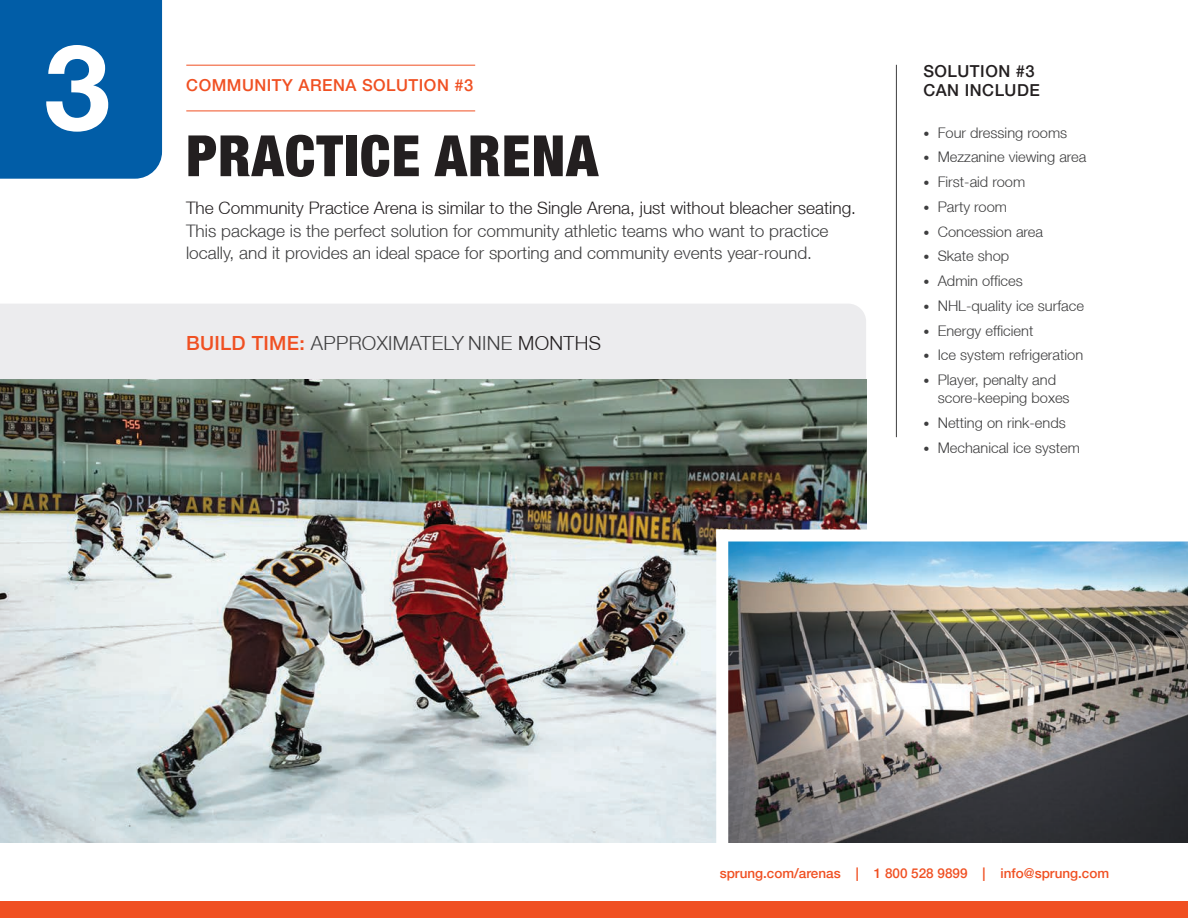
<style>
.page{position:relative;width:1188px;height:918px;background:#fff}
.page>*{position:absolute;margin:0;border:0;box-sizing:border-box;transform-origin:0 0}
.t1{font:700 119.25px "Helvetica Neue";color:#fff}
.t2{font:900 condensed 57px "Helvetica Neue LT";letter-spacing:.02em;color:#231f20}
.t3{font:300 19.5px "Helvetica Neue LT";letter-spacing:.015em;color:#3e3e3f}
.t4{font:300 17.25px/22.5px "Helvetica Neue LT";color:#3e3e3f}
.t5{font:500 16.5px "Helvetica Neue LT";letter-spacing:.03em;color:#f05022}
.t6{font:500 16.5px/19.8px "Helvetica Neue LT";letter-spacing:.03em;color:#231f20}
.t7{font:300 14.7px/18px "Helvetica Neue LT";color:#3e3e3f}
.t8{font:500 13.5px "Helvetica Neue LT";color:#f05022}
.s1{color:#231f20}
.s2{font-weight:500;color:#f05022}
.s3{font-size:12px}
</style>
<div class="page">
<div style="left:0;top:0;width:162px;height:179px;background:#015da7"></div>
<div style="left:0;top:304px;width:866px;height:76px;background:#ececee"></div>
<img style="left:0;top:380px;width:866px;height:462px">
<img style="left:728px;top:542px;width:460px;height:300px">
<hr style="left:896px;top:65px;width:1px;height:372px;background:#3e3e3f">
<hr style="left:186px;top:65px;width:289px;height:1px;background:#f05022">
<hr style="left:186px;top:111px;width:289px;height:1px;background:#f05022">
<div style="left:0;top:901px;width:1188px;height:17px;background:#f05022"></div>
<div style="left:716px;top:530px;width:472px;height:12px;background:#fff"></div>
<div style="left:716px;top:530px;width:12px;height:325px;background:#fff"></div>
<p class="t1" style="left:44px;top:-6px;width:68px">3</p>
<p class="t5" style="left:186px;top:75px;width:289px">COMMUNITY ARENA SOLUTION #3</p>
<p class="t2" style="left:186px;top:121px;width:413px">PRACTICE ARENA</p>
<p class="t4" style="left:186px;top:197px;width:672px"><span class="s1">The Community Practice Arena is similar to the Single Arena, just without bleacher seating.<br></span>This package is the perfect solution for community athletic teams who want to practice locally, and it provides an ideal space for sporting and community events year-round.</p>
<p class="t3" style="left:186px;top:331px;width:416px"><span class="s2">BUILD TIME:</span> APPROXIMATELY NINE <span class="s1">MONTHS</span></p>
<p class="t6" style="left:923px;top:61px;width:118px">SOLUTION #3<br>CAN INCLUDE</p>
<p class="t7" style="left:923px;top:123px;width:145px"><span class="s3">•</span> Four dressing rooms</p>
<p class="t7" style="left:923px;top:148px;width:165px"><span class="s3">•</span> Mezzanine viewing area</p>
<p class="t7" style="left:923px;top:173px;width:103px"><span class="s3">•</span> First-aid room</p>
<p class="t7" style="left:923px;top:197px;width:85px"><span class="s3">•</span> Party room</p>
<p class="t7" style="left:923px;top:222px;width:121px"><span class="s3">•</span> Concession area</p>
<p class="t7" style="left:923px;top:247px;width:87px"><span class="s3">•</span> Skate shop</p>
<p class="t7" style="left:923px;top:272px;width:101px"><span class="s3">•</span> Admin offices</p>
<p class="t7" style="left:923px;top:296px;width:162px"><span class="s3">•</span> NHL-quality ice surface</p>
<p class="t7" style="left:923px;top:321px;width:111px"><span class="s3">•</span> Energy efficient</p>
<p class="t7" style="left:923px;top:346px;width:161px"><span class="s3">•</span> Ice system refrigeration</p>
<p class="t7" style="left:938px;top:371px;width:133px;text-indent:-14px"><span class="s3">•</span> Player, penalty and score-keeping boxes</p>
<p class="t7" style="left:923px;top:413px;width:144px"><span class="s3">•</span> Netting on rink-ends</p>
<p class="t7" style="left:923px;top:438px;width:158px"><span class="s3">•</span> Mechanical ice system</p>
<p class="t8" style="left:720px;top:865px;width:391px">sprung.com/arenas | 1 800 528 9899 | info@sprung.com</p>
</div>
